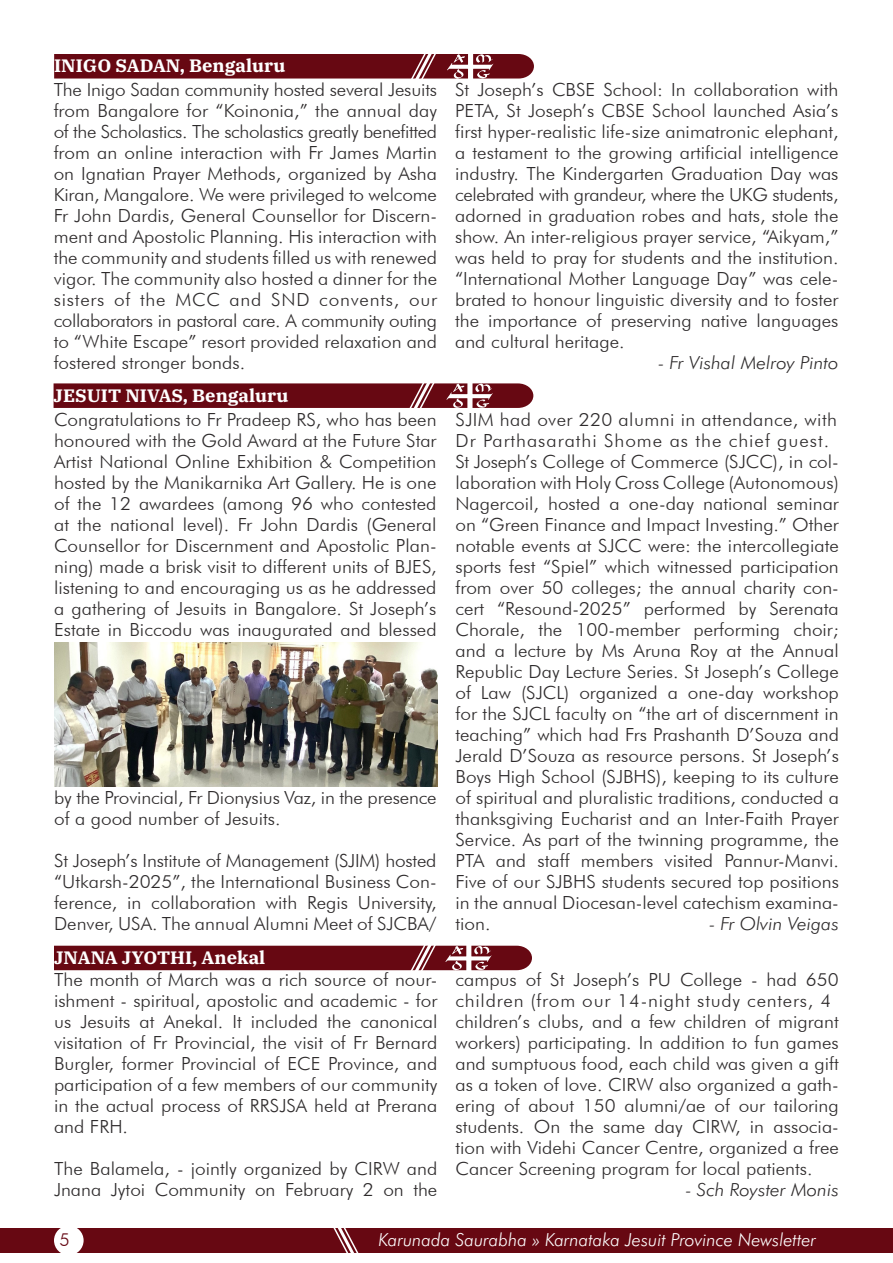
<style>
.page{position:relative;width:893px;height:1263px;background:#fff}
.page>*{position:absolute;margin:0;border:0;box-sizing:border-box;transform-origin:0 0}
.t1{font:300 18.15px/21px "Futura BT";color:#2e2b2c;text-align:justify;scale:1.05 1}
.t2{font:italic 300 18.15px "Futura BT";color:#2e2b2c;scale:1.05 1}
.t3{font:300 18.15px "Futura BT";letter-spacing:.02em;color:#2e2b2c;scale:1.05 1}
.t4{font:300 18.15px "Futura BT";letter-spacing:.05em;color:#2e2b2c;scale:1.05 1}
.t5{font:700 18px "IBM Plex Serif";color:#fff}
.t6{font:italic 300 18px "Futura BT";color:#fff}
.t7{font:300 18px "Futura BT";color:#670a15}
</style>
<div class="page">
<svg style="left:504px;top:1252px;width:30px;height:1px"></svg>
<svg style="left:809px;top:1225px;width:30px;height:30px"></svg>
<div style="left:0;top:1228px;width:893px;height:24px;background:#670812"></div>
<svg style="left:331px;top:1228px;width:30px;height:25px"></svg>
<div style="left:54px;top:1225px;width:30px;height:30px;background:#fff;border-radius:50%"></div>
<svg style="left:54px;top:54px;width:480px;height:25px;background:#721a24"></svg>
<svg style="left:54px;top:383px;width:479px;height:25px;background:#721a23"></svg>
<img style="left:54px;top:643px;width:383px;height:144px">
<svg style="left:54px;top:945px;width:478px;height:26px;background:#77232c"></svg>
<p class="t5" style="left:54px;top:51px;width:233px">INIGO SADAN, Bengaluru</p>
<p class="t1" style="left:54px;top:79px;width:367px">The Inigo Sadan community hosted several Jesuits from Bangalore for “Koinonia,” the annual day of the Scholastics. The scholastics greatly benefitted from an online interaction with Fr James Martin on Ignatian Prayer Methods, organized by Asha Kiran, Mangalore. We were privileged to welcome Fr John Dardis, General Counsellor for Discern&shy;ment and Apostolic Planning. His interaction with the community and students filled us with renewed vigor. The community also hosted a dinner for the sisters of the MCC and SND convents, our collaborators in pastoral care. A community outing to “White Escape” resort provided relaxation and fostered stronger bonds.</p>
<p class="t1" style="left:455px;top:79px;width:367px">St Joseph’s CBSE School: In collaboration with PETA, St Joseph’s CBSE School launched Asia’s first hyper-realistic life-size animatronic elephant, a testament to the growing artificial intelligence industry. The Kindergarten Graduation Day was celebrated with grandeur, where the UKG students, adorned in graduation robes and hats, stole the show. An inter-religious prayer service, “Aikyam,” was held to pray for students and the institution. “International Mother Language Day” was cele&shy;brated to honour linguistic diversity and to foster the importance of preserving native languages and cultural heritage.</p>
<p class="t2" style="left:659px;top:351px;width:173px">- Fr Vishal Melroy Pinto</p>
<p class="t5" style="left:54px;top:381px;width:236px">JESUIT NIVAS, Bengaluru</p>
<p class="t1" style="left:54px;top:408px;width:366px">Congratulations to Fr Pradeep RS, who has been honoured with the Gold Award at the Future Star Artist National Online Exhibition &amp; Competition hosted by the Manikarnika Art Gallery. He is one of the 12 awardees (among 96 who contested at the national level). Fr John Dardis (General Counsellor for Discernment and Apostolic Plan&shy;ning) made a brisk visit to different units of BJES, listening to and encouraging us as he addressed a gathering of Jesuits in Bangalore. St Joseph’s Estate in Biccodu was inaugurated and blessed</p>
<p class="t1" style="left:54px;top:786px;width:366px">by the Provincial, Fr Dionysius Vaz, in the presence of a good number of Jesuits.</p>
<p class="t1" style="left:54px;top:849px;width:366px">St Joseph’s Institute of Management (SJIM) hosted “Utkarsh-2025”, the International Business Con&shy;ference, in collaboration with Regis University, Denver, USA. The annual Alumni Meet of SJCBA/</p>
<p class="t5" style="left:54px;top:943px;width:213px">JNANA JYOTHI, Anekal</p>
<p class="t1" style="left:54px;top:969px;width:367px">The month of March was a rich source of nour&shy;ishment - spiritual, apostolic and academic - for us Jesuits at Anekal. It included the canonical visitation of Fr Provincial, the visit of Fr Bernard Burgler, former Provincial of ECE Province, and participation of a few members of our community in the actual process of RRSJSA held at Prerana and FRH.</p>
<p class="t1" style="left:54px;top:1158px;width:367px">The Balamela, - jointly organized by CIRW and<br>Jnana Jytoi Community on February 2 on the</p>
<p class="t3" style="left:455px;top:408px;width:365px">SJIM had over 220 alumni in attendance, with</p>
<p class="t4" style="left:455px;top:429px;width:357px">Dr Parthasarathi Shome as the chief guest.</p>
<p class="t1" style="left:455px;top:450px;width:367px">St Joseph’s College of Commerce (SJCC), in col&shy;laboration with Holy Cross College (Autonomous)<br>Nagercoil, hosted a one-day national seminar on “Green Finance and Impact Investing.” Other notable events at SJCC were: the intercollegiate sports fest “Spiel” which witnessed participation from over 50 colleges; the annual charity con&shy;cert “Resound-2025” performed by Serenata Chorale, the 100-member performing choir; and a lecture by Ms Aruna Roy at the Annual Republic Day Lecture Series. St Joseph’s College of Law (SJCL) organized a one-day workshop for the SJCL faculty on “the art of discernment in teaching” which had Frs Prashanth D’Souza and Jerald D’Souza as resource persons. St Joseph’s Boys High School (SJBHS), keeping to its culture of spiritual and pluralistic traditions, conducted a thanksgiving Eucharist and an Inter-Faith Prayer Service. As part of the twinning programme, the PTA and staff members visited Pannur-Manvi.<br>Five of our SJBHS students secured top positions in the annual Diocesan-level catechism examina&shy;tion.</p>
<p class="t2" style="left:709px;top:912px;width:125px">- Fr Olvin Veigas</p>
<p class="t1" style="left:455px;top:969px;width:367px;text-align:left">campus of St Joseph’s PU College - had 650 children (from our 14-night study centers, 4 children’s clubs, and a few children of migrant workers) participating. In addition to fun games and sumptuous food, each child was given a gift as a token of love. CIRW also organized a gath&shy;ering of about 150 alumni/ae of our tailoring students. On the same day CIRW, in associa&shy;tion with Videhi Cancer Centre, organized a free Cancer Screening program for local patients.</p>
<p class="t2" style="left:686px;top:1179px;width:147px">- Sch Royster Monis</p>
<p class="t7" style="left:60px;top:1229px;width:12px">5</p>
<p class="t6" style="left:379px;top:1229px;width:439px">Karunada Saurabha » Karnataka Jesuit Province Newsletter</p>
</div>
